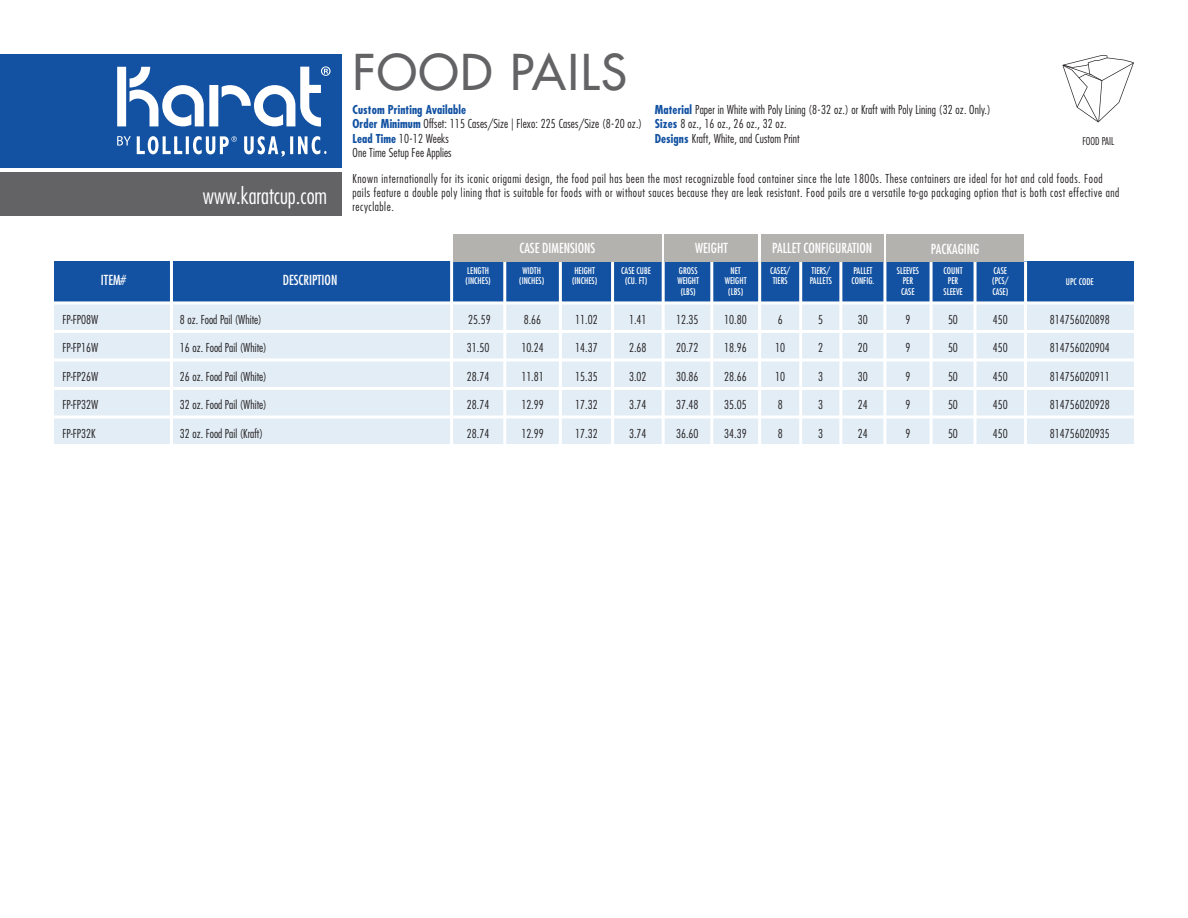
<style>
.page{position:relative;width:1188px;height:918px;background:#fff}
.page>*{position:absolute;margin:0;border:0;box-sizing:border-box;transform-origin:0 0}
.t1{font:500 48px "Futura Std";letter-spacing:.04em;color:#636366}
.t2{font:300 condensed 22.5px "Futura Std";color:#fff}
.t3{font:condensed 13.5px "Futura Std";color:#fff}
.t4{font:300 condensed 12px/14.4px "Futura Std";letter-spacing:.01em;color:#231f20}
.t5{font:300 condensed 12px/14.4px "Futura Std";letter-spacing:.045em;color:#231f20}
.t6{font:300 condensed 10.5px "Futura Std";color:#231f20}
.t7{font:condensed 9px/10.8px "Futura Std";color:#fff}
.s1{font-weight:700;color:#1352a2}
</style>
<div class="page">
<div style="left:0;top:173px;width:341px;height:43px;background:#636366"></div>
<div style="left:0;top:54px;width:342px;height:113px;background:#1352a2"></div>
<svg style="left:117px;top:66px;width:214px;height:61px"></svg>
<svg style="left:137px;top:136px;width:45px;height:18px"></svg>
<hr style="left:186px;top:136px;width:3px;height:18px;background:#fff">
<svg style="left:244px;top:136px;width:41px;height:21px"></svg>
<hr style="left:290px;top:136px;width:3px;height:18px;background:#fff">
<svg style="left:298px;top:136px;width:29px;height:18px"></svg>
<svg style="left:193px;top:136px;width:44px;height:18px"></svg>
<svg style="left:117px;top:136px;width:14px;height:10px"></svg>
<div style="left:54px;top:261px;width:1080px;height:612px;background:#e2edf6"></div>
<div style="left:54px;top:261px;width:1080px;height:41px;background:#1352a2"></div>
<hr style="left:170px;top:261px;width:3px;height:612px;background:#fff">
<hr style="left:450px;top:261px;width:3px;height:612px;background:#fff">
<hr style="left:503px;top:261px;width:3px;height:612px;background:#fff">
<hr style="left:559px;top:261px;width:3px;height:612px;background:#fff">
<hr style="left:611px;top:261px;width:3px;height:612px;background:#fff">
<hr style="left:662px;top:261px;width:3px;height:612px;background:#fff">
<hr style="left:710px;top:261px;width:3px;height:612px;background:#fff">
<hr style="left:758px;top:261px;width:3px;height:612px;background:#fff">
<hr style="left:799px;top:261px;width:3px;height:612px;background:#fff">
<hr style="left:839px;top:261px;width:3px;height:612px;background:#fff">
<hr style="left:883px;top:261px;width:3px;height:612px;background:#fff">
<hr style="left:930px;top:261px;width:3px;height:612px;background:#fff">
<hr style="left:974px;top:261px;width:3px;height:612px;background:#fff">
<hr style="left:1024px;top:261px;width:3px;height:613px;background:#fff">
<hr style="left:42px;top:301px;width:1105px;height:3px;background:#fff">
<hr style="left:42px;top:330px;width:1105px;height:3px;background:#fff">
<hr style="left:42px;top:358px;width:1105px;height:3px;background:#fff">
<hr style="left:42px;top:387px;width:1105px;height:3px;background:#fff">
<hr style="left:42px;top:415px;width:1105px;height:3px;background:#fff">
<hr style="left:42px;top:444px;width:1105px;height:3px;background:#fff">
<div style="left:453px;top:234px;width:209px;height:27px;background:#b4b2af"></div>
<div style="left:761px;top:234px;width:122px;height:27px;background:#b4b2af"></div>
<div style="left:886px;top:234px;width:138px;height:27px;background:#b4b2af"></div>
<div style="left:665px;top:234px;width:93px;height:27px;background:#b4b2af"></div>
<svg style="left:1062px;top:55px;width:72px;height:67px"></svg>
<div style="left:42px;top:447px;width:1103px;height:440px;background:#fff"></div>
<h2 class="t2" style="left:203px;top:182px;width:126px">www.karatcup.com</h2>
<h1 class="t1" style="left:353px;top:42px;width:276px">FOOD PAILS</h1>
<p class="t4" style="left:353px;top:102px;width:291px"><span class="s1">Custom Printing Available<br>Order Minimum</span> Offset: 115 Cases/Size | Flexo: 225 Cases/Size (8-20 oz.)<br><span class="s1">Lead Time</span> 10-12 Weeks<br>One Time Setup Fee Applies</p>
<p class="t4" style="left:655px;top:102px;width:338px"><span class="s1">Material</span> Paper in White with Poly Lining (8-32 oz.) or Kraft with Poly Lining (32 oz. Only.)<br><span class="s1">Sizes</span> 8 oz., 16 oz., 26 oz., 32 oz.<br><span class="s1">Designs</span> Kraft, White, and Custom Print</p>
<p class="t6" style="left:1082px;top:135px;width:33px">FOOD PAIL</p>
<p class="t5" style="left:353px;top:171px;width:768px">Known internationally for its iconic origami design, the food pail has been the most recognizable food container since the late 1800s. These containers are ideal for hot and cold foods. Food pails feature a double poly lining that is suitable for foods with or without sauces because they are leak resistant. Food pails are a versatile to-go packaging option that is both cost effective and recyclable.</p>
<p class="t3" style="left:519px;top:240px;width:78px">CASE DIMENSIONS</p>
<p class="t3" style="left:772px;top:240px;width:101px">PALLET CONFIGURATION</p>
<p class="t3" style="left:931px;top:240px;width:50px">PACKAGING</p>
<p class="t3" style="left:695px;top:240px;width:34px">WEIGHT</p>
<p class="t7" style="left:466px;top:265px;width:27px">LENGTH (INCHES)</p>
<p class="t7" style="left:519px;top:265px;width:27px;text-align:center">WIDTH (INCHES)</p>
<p class="t7" style="left:572px;top:265px;width:27px">HEIGHT (INCHES)</p>
<p class="t7" style="left:621px;top:265px;width:31px;text-align:center">CASE CUBE (CU. FT)</p>
<p class="t7" style="left:677px;top:265px;width:23px;text-align:center">GROSS<br>WEIGHT (LBS)</p>
<p class="t7" style="left:725px;top:265px;width:23px;text-align:center">NET<br>WEIGHT (LBS)</p>
<p class="t7" style="left:770px;top:265px;width:22px">CASES/<br>TIERS</p>
<p class="t7" style="left:810px;top:265px;width:24px">TIERS/<br>PALLETS</p>
<p class="t7" style="left:851px;top:265px;width:24px">PALLET<br>CONFIG.</p>
<p class="t7" style="left:897px;top:265px;width:24px;text-align:center">SLEEVES<br>PER<br>CASE</p>
<p class="t7" style="left:944px;top:265px;width:21px;text-align:center">COUNT<br>PER<br>SLEEVE</p>
<p class="t7" style="left:992px;top:265px;width:18px">CASE (PCS/<br>CASE)</p>
<p class="t3" style="left:101px;top:272px;width:27px">ITEM#</p>
<p class="t3" style="left:283px;top:272px;width:56px">DESCRIPTION</p>
<p class="t7" style="left:1066px;top:276px;width:29px">UPC CODE</p>
<p class="t4" style="left:63px;top:312px;width:37px">FP-FP08W</p>
<p class="t4" style="left:180px;top:312px;width:83px">8 oz. Food Pail (White)</p>
<p class="t4" style="left:468px;top:312px;width:24px">25.59</p>
<p class="t4" style="left:524px;top:312px;width:19px">8.66</p>
<p class="t4" style="left:575px;top:312px;width:24px">11.02</p>
<p class="t4" style="left:629px;top:312px;width:19px">1.41</p>
<p class="t4" style="left:676px;top:312px;width:24px">12.35</p>
<p class="t4" style="left:724px;top:312px;width:24px">10.80</p>
<p class="t4" style="left:778px;top:312px;width:6px">6</p>
<p class="t4" style="left:818px;top:312px;width:6px">5</p>
<p class="t4" style="left:858px;top:312px;width:11px">30</p>
<p class="t4" style="left:905px;top:312px;width:6px">9</p>
<p class="t4" style="left:948px;top:312px;width:11px">50</p>
<p class="t4" style="left:993px;top:312px;width:16px">450</p>
<p class="t4" style="left:1050px;top:312px;width:61px">814756020898</p>
<p class="t4" style="left:62px;top:341px;width:37px">FP-FP16W</p>
<p class="t4" style="left:180px;top:341px;width:88px">16 oz. Food Pail (White)</p>
<p class="t4" style="left:467px;top:341px;width:24px">31.50</p>
<p class="t4" style="left:521px;top:341px;width:24px">10.24</p>
<p class="t4" style="left:575px;top:341px;width:24px">14.37</p>
<p class="t4" style="left:629px;top:341px;width:19px">2.68</p>
<p class="t4" style="left:676px;top:341px;width:24px">20.72</p>
<p class="t4" style="left:724px;top:341px;width:24px">18.96</p>
<p class="t4" style="left:775px;top:341px;width:11px">10</p>
<p class="t4" style="left:818px;top:341px;width:6px">2</p>
<p class="t4" style="left:858px;top:341px;width:11px">20</p>
<p class="t4" style="left:905px;top:341px;width:6px">9</p>
<p class="t4" style="left:948px;top:341px;width:11px">50</p>
<p class="t4" style="left:993px;top:341px;width:16px">450</p>
<p class="t4" style="left:1050px;top:341px;width:61px">814756020904</p>
<p class="t4" style="left:62px;top:369px;width:37px">FP-FP26W</p>
<p class="t4" style="left:180px;top:369px;width:88px">26 oz. Food Pail (White)</p>
<p class="t4" style="left:467px;top:369px;width:24px">28.74</p>
<p class="t4" style="left:521px;top:369px;width:24px">11.81</p>
<p class="t4" style="left:575px;top:369px;width:24px">15.35</p>
<p class="t4" style="left:629px;top:369px;width:19px">3.02</p>
<p class="t4" style="left:676px;top:369px;width:24px">30.86</p>
<p class="t4" style="left:724px;top:369px;width:24px">28.66</p>
<p class="t4" style="left:775px;top:369px;width:11px">10</p>
<p class="t4" style="left:818px;top:369px;width:6px">3</p>
<p class="t4" style="left:858px;top:369px;width:11px">30</p>
<p class="t4" style="left:905px;top:369px;width:6px">9</p>
<p class="t4" style="left:948px;top:369px;width:11px">50</p>
<p class="t4" style="left:993px;top:369px;width:16px">450</p>
<p class="t4" style="left:1050px;top:369px;width:61px">814756020911</p>
<p class="t4" style="left:62px;top:398px;width:37px">FP-FP32W</p>
<p class="t4" style="left:180px;top:398px;width:88px">32 oz. Food Pail (White)</p>
<p class="t4" style="left:467px;top:398px;width:24px">28.74</p>
<p class="t4" style="left:521px;top:398px;width:24px">12.99</p>
<p class="t4" style="left:575px;top:398px;width:24px">17.32</p>
<p class="t4" style="left:629px;top:398px;width:19px">3.74</p>
<p class="t4" style="left:676px;top:398px;width:24px">37.48</p>
<p class="t4" style="left:724px;top:398px;width:24px">35.05</p>
<p class="t4" style="left:778px;top:398px;width:6px">8</p>
<p class="t4" style="left:818px;top:398px;width:6px">3</p>
<p class="t4" style="left:858px;top:398px;width:11px">24</p>
<p class="t4" style="left:905px;top:398px;width:6px">9</p>
<p class="t4" style="left:948px;top:398px;width:11px">50</p>
<p class="t4" style="left:993px;top:398px;width:16px">450</p>
<p class="t4" style="left:1050px;top:398px;width:61px">814756020928</p>
<p class="t4" style="left:62px;top:426px;width:35px">FP-FP32K</p>
<p class="t4" style="left:180px;top:426px;width:85px">32 oz. Food Pail (Kraft)</p>
<p class="t4" style="left:467px;top:426px;width:24px">28.74</p>
<p class="t4" style="left:521px;top:426px;width:24px">12.99</p>
<p class="t4" style="left:575px;top:426px;width:24px">17.32</p>
<p class="t4" style="left:629px;top:426px;width:19px">3.74</p>
<p class="t4" style="left:676px;top:426px;width:24px">36.60</p>
<p class="t4" style="left:724px;top:426px;width:24px">34.39</p>
<p class="t4" style="left:778px;top:426px;width:6px">8</p>
<p class="t4" style="left:818px;top:426px;width:6px">3</p>
<p class="t4" style="left:858px;top:426px;width:11px">24</p>
<p class="t4" style="left:905px;top:426px;width:6px">9</p>
<p class="t4" style="left:948px;top:426px;width:11px">50</p>
<p class="t4" style="left:993px;top:426px;width:16px">450</p>
<p class="t4" style="left:1050px;top:426px;width:61px">814756020935</p>
</div>
